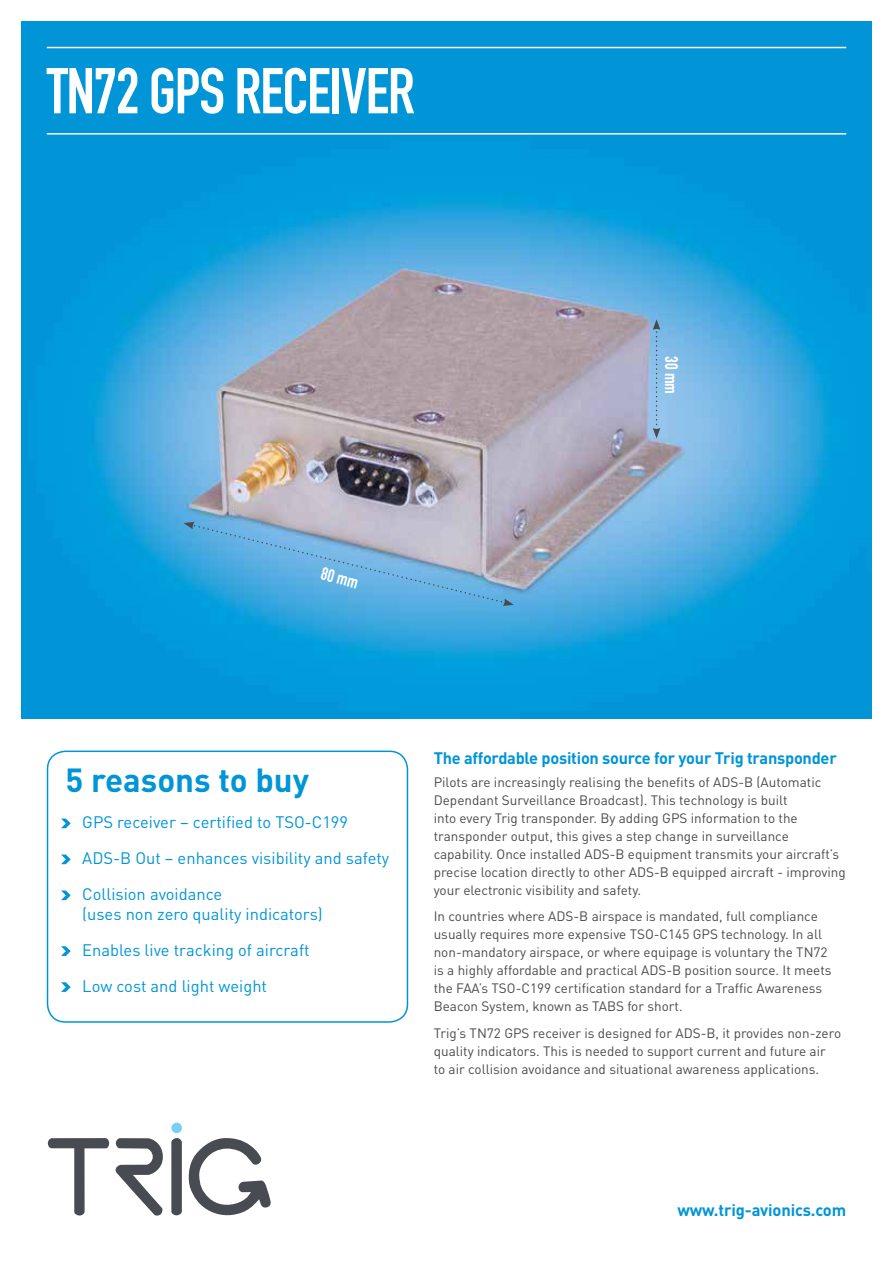
<style>
.page{position:relative;width:893px;height:1263px;background:#fff}
.page>*{position:absolute;margin:0;border:0;box-sizing:border-box;transform-origin:0 0}
.t1{font:700 63.6px "DIN Condensed";letter-spacing:-.02em;color:#fff}
.t2{font:700 33px "DIN";color:#0095d6}
.t3{font:700 18px "DIN Condensed";color:#fff}
.t4{font:16.5px/36px "DIN";color:#0095d6}
.t5{font:700 16.5px "DIN";letter-spacing:-.015em;color:#0095d6}
.t6{font:13.5px/18px "DIN";color:#4a4a49}
</style>
<div class="page">
<svg style="left:61px;top:818px;width:10px;height:10px"></svg>
<svg style="left:61px;top:854px;width:10px;height:10px"></svg>
<svg style="left:61px;top:890px;width:10px;height:10px"></svg>
<svg style="left:61px;top:946px;width:10px;height:10px"></svg>
<svg style="left:61px;top:982px;width:10px;height:10px"></svg>
<div style="left:47px;top:750px;width:361px;height:273px;border:2px solid #0095d6;border-radius:18px"></div>
<img style="left:21px;top:21px;width:851px;height:698px">
<svg style="left:48px;top:1138px;width:61px;height:77px"></svg>
<svg style="left:115px;top:1138px;width:48px;height:78px"></svg>
<svg style="left:171px;top:1138px;width:11px;height:77px"></svg>
<div style="left:171px;top:1123px;width:11px;height:10px;background:#7ccef3;border-radius:50%"></div>
<svg style="left:188px;top:1138px;width:83px;height:78px"></svg>
<hr style="left:47px;top:47px;width:799px;height:1px;background:#fff">
<hr style="left:47px;top:133px;width:799px;height:2px;background:#fff">
<svg style="left:653px;top:319px;width:7px;height:119px"></svg>
<svg style="left:184px;top:522px;width:330px;height:84px;background:#74afd7"></svg>
<h1 class="t1" style="left:47px;top:54px;width:370px">TN72 GPS RECEIVER</h1>
<h3 class="t3" style="left:682px;top:356px;width:40px;rotate:90deg">30 mm</h3>
<h3 class="t3" style="left:324px;top:563px;width:40px;rotate:15deg">80 mm</h3>
<h2 class="t2" style="left:66px;top:759px;width:245px">5 reasons to buy</h2>
<p class="t4" style="left:82px;top:804px;width:308px">GPS receiver – certified to TSO-C199<br>ADS-B Out – enhances visibility and safety<br>Collision avoidance</p>
<p class="t4" style="left:82px;top:896px;width:242px">(uses non zero quality indicators)<br>Enables live tracking of aircraft<br>Low cost and light weight</p>
<p class="t5" style="left:434px;top:747px;width:405px">The affordable position source for your Trig transponder</p>
<p class="t6" style="left:434px;top:772px;width:414px">Pilots are increasingly realising the benefits of ADS-B (Automatic Dependant Surveillance Broadcast). This technology is built<br>into every Trig transponder. By adding GPS information to the transponder output, this gives a step change in surveillance capability. Once installed ADS-B equipment transmits your aircraft’s precise location directly to other ADS-B equipped aircraft - improving your electronic visibility and safety.</p>
<p class="t6" style="left:434px;top:907px;width:399px">In countries where ADS-B airspace is mandated, full compliance usually requires more expensive TSO-C145 GPS technology. In all non-mandatory airspace, or where equipage is voluntary the TN72 is a highly affordable and practical ADS-B position source. It meets the FAA’s TSO-C199 certification standard for a Traffic Awareness Beacon System, known as TABS for short.</p>
<p class="t6" style="left:434px;top:1023px;width:409px">Trig’s TN72 GPS receiver is designed for ADS-B, it provides non-zero quality indicators. This is needed to support current and future air<br>to air collision avoidance and situational awareness applications.</p>
<p class="t5" style="left:677px;top:1199px;width:170px">www.trig-avionics.com</p>
</div>
